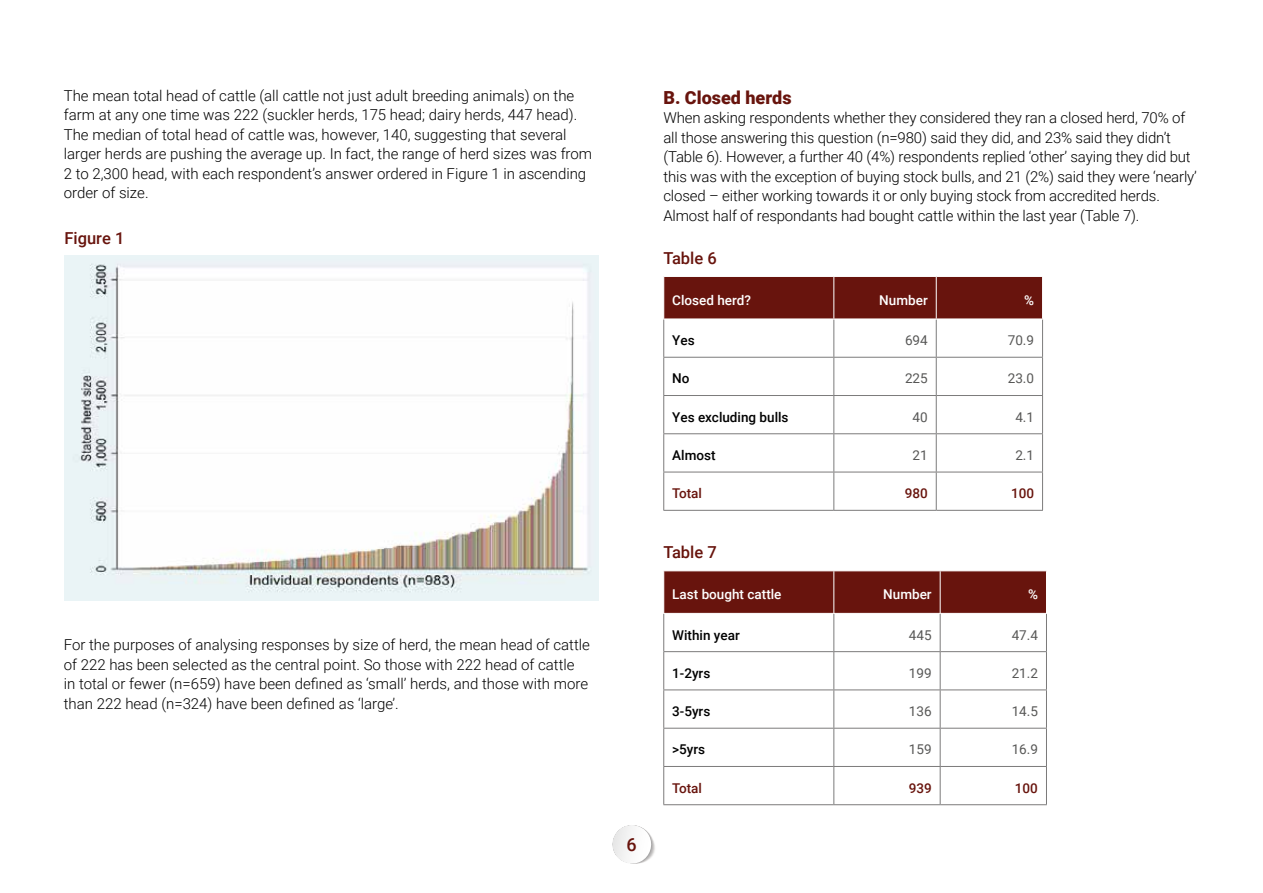
<style>
.page{position:relative;width:1263px;height:893px;background:#fff}
.page>*{position:absolute;margin:0;border:0;box-sizing:border-box;transform-origin:0 0}
.t1{font:900 18px "Roboto";color:#68140d}
.t2{font:500 18px "Roboto";color:#68140d}
.t3{font:500 16.5px "Roboto";color:#68140d}
.t4{font:300 15px/19.5px "Roboto";color:#000}
.t5{font:500 13.5px "Roboto";color:#000}
.t6{font:13.5px "Roboto";color:#575756}
.t7{font:500 13.5px "Roboto";color:#fff}
.t8{font:500 13.5px "Roboto";color:#68140d}
</style>
<div class="page">
<svg style="left:612px;top:825px;width:43px;height:39px"></svg>
<img style="left:65px;top:256px;width:534px;height:345px">
<div style="left:664px;top:277px;width:378px;height:42px;background:#68140d"></div>
<hr style="left:663px;top:319px;width:1px;height:38px;background:#7c7b7b">
<hr style="left:833px;top:319px;width:1px;height:38px;background:#7c7b7b">
<hr style="left:936px;top:319px;width:1px;height:38px;background:#7c7b7b">
<hr style="left:1042px;top:319px;width:1px;height:38px;background:#7c7b7b">
<hr style="left:663px;top:357px;width:171px;height:1px;background:#7c7b7b">
<hr style="left:663px;top:358px;width:1px;height:37px;background:#7c7b7b">
<hr style="left:834px;top:357px;width:102px;height:1px;background:#7c7b7b">
<hr style="left:833px;top:358px;width:1px;height:37px;background:#7c7b7b">
<hr style="left:936px;top:357px;width:107px;height:1px;background:#7c7b7b">
<hr style="left:936px;top:358px;width:1px;height:37px;background:#7c7b7b">
<hr style="left:1042px;top:358px;width:1px;height:37px;background:#7c7b7b">
<hr style="left:663px;top:395px;width:171px;height:1px;background:#7c7b7b">
<hr style="left:663px;top:396px;width:1px;height:37px;background:#7c7b7b">
<hr style="left:834px;top:395px;width:102px;height:1px;background:#7c7b7b">
<hr style="left:833px;top:396px;width:1px;height:37px;background:#7c7b7b">
<hr style="left:936px;top:395px;width:107px;height:1px;background:#7c7b7b">
<hr style="left:936px;top:396px;width:1px;height:37px;background:#7c7b7b">
<hr style="left:1042px;top:396px;width:1px;height:37px;background:#7c7b7b">
<hr style="left:663px;top:433px;width:171px;height:1px;background:#7c7b7b">
<hr style="left:663px;top:434px;width:1px;height:38px;background:#7c7b7b">
<hr style="left:834px;top:433px;width:102px;height:1px;background:#7c7b7b">
<hr style="left:833px;top:434px;width:1px;height:38px;background:#7c7b7b">
<hr style="left:936px;top:433px;width:107px;height:1px;background:#7c7b7b">
<hr style="left:936px;top:434px;width:1px;height:38px;background:#7c7b7b">
<hr style="left:1042px;top:434px;width:1px;height:38px;background:#7c7b7b">
<hr style="left:663px;top:472px;width:171px;height:1px;background:#7c7b7b">
<hr style="left:663px;top:472px;width:1px;height:38px;background:#7c7b7b">
<hr style="left:834px;top:472px;width:102px;height:1px;background:#7c7b7b">
<hr style="left:833px;top:472px;width:1px;height:38px;background:#7c7b7b">
<hr style="left:936px;top:472px;width:107px;height:1px;background:#7c7b7b">
<hr style="left:936px;top:472px;width:1px;height:38px;background:#7c7b7b">
<hr style="left:1042px;top:472px;width:1px;height:38px;background:#7c7b7b">
<hr style="left:834px;top:510px;width:102px;height:1px;background:#7c7b7b">
<hr style="left:936px;top:510px;width:107px;height:1px;background:#7c7b7b">
<hr style="left:663px;top:510px;width:171px;height:1px;background:#7c7b7b">
<hr style="left:833px;top:277px;width:1px;height:42px;background:#fff">
<hr style="left:936px;top:277px;width:1px;height:42px;background:#fff">
<hr style="left:663px;top:319px;width:171px;height:1px;background:#fff">
<hr style="left:936px;top:319px;width:107px;height:1px;background:#fff">
<div style="left:664px;top:571px;width:382px;height:42px;background:#68140d"></div>
<hr style="left:663px;top:614px;width:1px;height:37px;background:#7c7b7b">
<hr style="left:833px;top:614px;width:1px;height:37px;background:#7c7b7b">
<hr style="left:940px;top:614px;width:1px;height:37px;background:#7c7b7b">
<hr style="left:1046px;top:614px;width:1px;height:37px;background:#7c7b7b">
<hr style="left:663px;top:651px;width:171px;height:1px;background:#7c7b7b">
<hr style="left:663px;top:652px;width:1px;height:37px;background:#7c7b7b">
<hr style="left:834px;top:651px;width:106px;height:1px;background:#7c7b7b">
<hr style="left:833px;top:652px;width:1px;height:37px;background:#7c7b7b">
<hr style="left:940px;top:651px;width:107px;height:1px;background:#7c7b7b">
<hr style="left:940px;top:652px;width:1px;height:37px;background:#7c7b7b">
<hr style="left:1046px;top:652px;width:1px;height:37px;background:#7c7b7b">
<hr style="left:663px;top:689px;width:171px;height:1px;background:#7c7b7b">
<hr style="left:663px;top:690px;width:1px;height:38px;background:#7c7b7b">
<hr style="left:834px;top:689px;width:106px;height:1px;background:#7c7b7b">
<hr style="left:833px;top:690px;width:1px;height:38px;background:#7c7b7b">
<hr style="left:940px;top:689px;width:107px;height:1px;background:#7c7b7b">
<hr style="left:940px;top:690px;width:1px;height:38px;background:#7c7b7b">
<hr style="left:1046px;top:690px;width:1px;height:38px;background:#7c7b7b">
<hr style="left:663px;top:728px;width:171px;height:1px;background:#7c7b7b">
<hr style="left:663px;top:729px;width:1px;height:37px;background:#7c7b7b">
<hr style="left:834px;top:728px;width:106px;height:1px;background:#7c7b7b">
<hr style="left:833px;top:729px;width:1px;height:37px;background:#7c7b7b">
<hr style="left:940px;top:728px;width:107px;height:1px;background:#7c7b7b">
<hr style="left:940px;top:729px;width:1px;height:37px;background:#7c7b7b">
<hr style="left:1046px;top:729px;width:1px;height:37px;background:#7c7b7b">
<hr style="left:663px;top:766px;width:171px;height:1px;background:#7c7b7b">
<hr style="left:663px;top:767px;width:1px;height:37px;background:#7c7b7b">
<hr style="left:834px;top:766px;width:106px;height:1px;background:#7c7b7b">
<hr style="left:833px;top:767px;width:1px;height:37px;background:#7c7b7b">
<hr style="left:940px;top:766px;width:107px;height:1px;background:#7c7b7b">
<hr style="left:940px;top:767px;width:1px;height:37px;background:#7c7b7b">
<hr style="left:1046px;top:767px;width:1px;height:37px;background:#7c7b7b">
<hr style="left:834px;top:804px;width:106px;height:1px;background:#7c7b7b">
<hr style="left:940px;top:804px;width:107px;height:1px;background:#7c7b7b">
<hr style="left:663px;top:804px;width:171px;height:1px;background:#7c7b7b">
<hr style="left:833px;top:571px;width:1px;height:42px;background:#fff">
<hr style="left:940px;top:571px;width:1px;height:42px;background:#fff">
<p class="t4" style="left:64px;top:85px;width:530px">The mean total head of cattle (all cattle not just adult breeding animals) on the farm at any one time was 222 (suckler herds, 175 head; dairy herds, 447 head).<br>The median of total head of cattle was, however, 140, suggesting that several larger herds are pushing the average up. In fact, the range of herd sizes was from 2 to 2,300 head, with each respondent’s answer ordered in Figure 1 in ascending order of size.</p>
<p class="t3" style="left:65px;top:226px;width:61px">Figure 1</p>
<p class="t4" style="left:64px;top:634px;width:528px">For the purposes of analysing responses by size of herd, the mean head of cattle of 222 has been selected as the central point. So those with 222 head of cattle in total or fewer (n=659) have been defined as ‘small’ herds, and those with more than 222 head (n=324) have been defined as ‘large’.</p>
<p class="t2" style="left:627px;top:832px;width:12px">6</p>
<p class="t1" style="left:663px;top:85px;width:130px">B. Closed herds</p>
<p class="t4" style="left:663px;top:108px;width:535px">When asking respondents whether they considered they ran a closed herd, 70% of all those answering this question (n=980) said they did, and 23% said they didn’t (Table 6). However, a further 40 (4%) respondents replied ‘other’ saying they did but this was with the exception of buying stock bulls, and 21 (2%) said they were ‘nearly’ closed – either working towards it or only buying stock from accredited herds.<br>Almost half of respondants had bought cattle within the last year (Table 7).</p>
<p class="t3" style="left:663px;top:246px;width:55px">Table 6</p>
<p class="t7" style="left:672px;top:290px;width:80px">Closed herd?</p>
<p class="t7" style="left:879px;top:290px;width:50px">Number</p>
<p class="t7" style="left:1024px;top:290px;width:11px">%</p>
<p class="t5" style="left:672px;top:331px;width:24px">Yes</p>
<p class="t6" style="left:905px;top:331px;width:24px">694</p>
<p class="t6" style="left:1008px;top:331px;width:28px">70.9</p>
<p class="t5" style="left:672px;top:369px;width:19px">No</p>
<p class="t6" style="left:905px;top:369px;width:24px">225</p>
<p class="t6" style="left:1008px;top:369px;width:28px">23.0</p>
<p class="t5" style="left:672px;top:407px;width:118px">Yes excluding bulls</p>
<p class="t6" style="left:912px;top:407px;width:17px">40</p>
<p class="t6" style="left:1015px;top:407px;width:20px">4.1</p>
<p class="t5" style="left:672px;top:446px;width:45px">Almost</p>
<p class="t6" style="left:912px;top:446px;width:17px">21</p>
<p class="t6" style="left:1015px;top:446px;width:20px">2.1</p>
<p class="t8" style="left:672px;top:484px;width:31px">Total</p>
<p class="t8" style="left:905px;top:484px;width:25px">980</p>
<p class="t8" style="left:1011px;top:484px;width:25px">100</p>
<p class="t3" style="left:663px;top:541px;width:55px">Table 7</p>
<p class="t7" style="left:672px;top:585px;width:111px">Last bought cattle</p>
<p class="t7" style="left:883px;top:585px;width:50px">Number</p>
<p class="t7" style="left:1028px;top:585px;width:11px">%</p>
<p class="t5" style="left:672px;top:625px;width:69px">Within year</p>
<p class="t6" style="left:909px;top:625px;width:24px">445</p>
<p class="t6" style="left:1012px;top:625px;width:28px">47.4</p>
<p class="t5" style="left:672px;top:664px;width:40px">1-2yrs</p>
<p class="t6" style="left:909px;top:664px;width:24px">199</p>
<p class="t6" style="left:1012px;top:664px;width:28px">21.2</p>
<p class="t5" style="left:672px;top:702px;width:40px">3-5yrs</p>
<p class="t6" style="left:909px;top:702px;width:24px">136</p>
<p class="t6" style="left:1012px;top:702px;width:28px">14.5</p>
<p class="t5" style="left:672px;top:740px;width:34px">&gt;5yrs</p>
<p class="t6" style="left:909px;top:740px;width:24px">159</p>
<p class="t6" style="left:1012px;top:740px;width:28px">16.9</p>
<p class="t8" style="left:672px;top:778px;width:31px">Total</p>
<p class="t8" style="left:909px;top:778px;width:25px">939</p>
<p class="t8" style="left:1015px;top:778px;width:25px">100</p>
</div>
